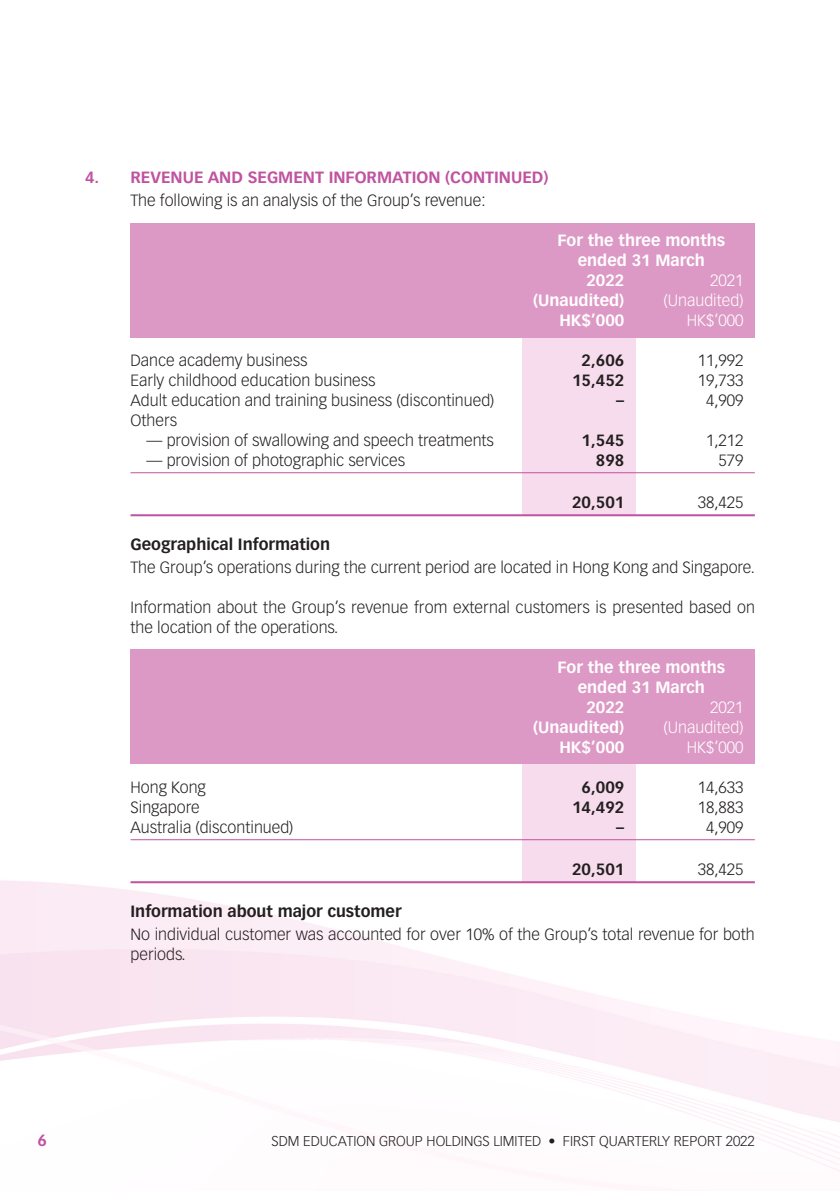
<style>
.page{position:relative;width:840px;height:1191px;background:#fff}
.page>*{position:absolute;margin:0;border:0;box-sizing:border-box;transform-origin:0 0}
.Body_Text{font:300 16px/20px "Vectora LT Std";color:#231f20}
.Table_2_Colume{font:300 16px "Vectora LT Std";color:#231f20}
.Table_2_Colume-2{font:700 16px "Vectora LT Std";color:#fff}
.Subhead_2{font:700 16px "Vectora LT Std";color:#231f20}
.Table_2_Colume-3{font:300 16px "Vectora LT Std";color:#fff}
.Table_2_Colume-4{font:700 16px "Vectora LT Std";color:#231f20}
.Subhead_1{font:700 16px "Vectora LT Std";color:#c053a0}
.t1{font:300 14px "Vectora LT Std";color:#231f20}
</style>
<div class="page">
<img style="left:0;top:264px;width:838px;height:907px">
<div style="left:522px;top:684px;width:113px;height:198px;background:#f6dcec"></div>
<div style="left:130px;top:649px;width:624px;height:114px;background:#dd99c5"></div>
<div style="left:522px;top:313px;width:113px;height:203px;background:#f6dcec"></div>
<div style="left:130px;top:223px;width:624px;height:114px;background:#dd99c5"></div>
<hr style="left:130px;top:472px;width:624px;height:1px;background:#c053a0">
<hr style="left:130px;top:514px;width:624px;height:2px;background:#c053a0">
<hr style="left:130px;top:839px;width:624px;height:1px;background:#c053a0">
<hr style="left:130px;top:881px;width:624px;height:2px;background:#c053a0">
<p class="Subhead_1" style="left:85px;top:168px;width:464px">4. REVENUE AND SEGMENT INFORMATION (CONTINUED)</p>
<p class="Body_Text" style="left:130px;top:191px;width:356px">The following is an analysis of the Group’s revenue:</p>
<p class="Table_2_Colume-2" style="left:557px;top:231px;width:169px">For the three months</p>
<p class="Table_2_Colume-2" style="left:577px;top:251px;width:129px">ended 31 March</p>
<p class="Table_2_Colume-2" style="left:586px;top:271px;width:39px">2022</p>
<p class="Table_2_Colume-3" style="left:709px;top:271px;width:35px">2021</p>
<p class="Table_2_Colume-2" style="left:533px;top:291px;width:92px">(Unaudited)</p>
<p class="Table_2_Colume-3" style="left:663px;top:291px;width:81px">(Unaudited)</p>
<p class="Table_2_Colume-2" style="left:559px;top:311px;width:66px">HK$’000</p>
<p class="Table_2_Colume-3" style="left:686px;top:311px;width:58px">HK$’000</p>
<p class="Table_2_Colume" style="left:130px;top:351px;width:178px">Dance academy business</p>
<p class="Table_2_Colume-4" style="left:581px;top:351px;width:44px">2,606</p>
<p class="Table_2_Colume" style="left:697px;top:351px;width:47px">11,992</p>
<p class="Table_2_Colume" style="left:130px;top:371px;width:246px">Early childhood education business</p>
<p class="Table_2_Colume-4" style="left:572px;top:371px;width:54px">15,452</p>
<p class="Table_2_Colume" style="left:697px;top:371px;width:47px">19,733</p>
<p class="Table_2_Colume" style="left:130px;top:391px;width:365px">Adult education and training business (discontinued)</p>
<p class="Table_2_Colume-4" style="left:616px;top:391px;width:9px">–</p>
<p class="Table_2_Colume" style="left:705px;top:391px;width:39px">4,909</p>
<p class="Table_2_Colume" style="left:130px;top:411px;width:48px">Others</p>
<p class="Table_2_Colume" style="left:146px;top:431px;width:349px">— provision of swallowing and speech treatments</p>
<p class="Table_2_Colume-4" style="left:581px;top:431px;width:44px">1,545</p>
<p class="Table_2_Colume" style="left:705px;top:431px;width:39px">1,212</p>
<p class="Table_2_Colume" style="left:146px;top:451px;width:260px">— provision of photographic services</p>
<p class="Table_2_Colume-4" style="left:595px;top:451px;width:30px">898</p>
<p class="Table_2_Colume" style="left:718px;top:451px;width:26px">579</p>
<p class="Table_2_Colume-4" style="left:572px;top:493px;width:54px">20,501</p>
<p class="Table_2_Colume" style="left:697px;top:493px;width:47px">38,425</p>
<p class="Subhead_2" style="left:130px;top:535px;width:201px">Geographical Information</p>
<p class="Body_Text" style="left:130px;top:558px;width:625px">The Group’s operations during the current period are located in Hong Kong and Singapore.</p>
<p class="Body_Text" style="left:130px;top:598px;width:625px">Information about the Group’s revenue from external customers is presented based on the location of the operations.</p>
<p class="Table_2_Colume-2" style="left:557px;top:658px;width:169px">For the three months</p>
<p class="Table_2_Colume-2" style="left:577px;top:678px;width:129px">ended 31 March</p>
<p class="Table_2_Colume-2" style="left:586px;top:698px;width:39px">2022</p>
<p class="Table_2_Colume-3" style="left:709px;top:698px;width:35px">2021</p>
<p class="Table_2_Colume-2" style="left:533px;top:718px;width:92px">(Unaudited)</p>
<p class="Table_2_Colume-3" style="left:663px;top:718px;width:81px">(Unaudited)</p>
<p class="Table_2_Colume-2" style="left:559px;top:738px;width:66px">HK$’000</p>
<p class="Table_2_Colume-3" style="left:686px;top:738px;width:58px">HK$’000</p>
<p class="Table_2_Colume" style="left:130px;top:778px;width:77px">Hong Kong</p>
<p class="Table_2_Colume-4" style="left:581px;top:778px;width:44px">6,009</p>
<p class="Table_2_Colume" style="left:697px;top:778px;width:47px">14,633</p>
<p class="Table_2_Colume" style="left:130px;top:798px;width:71px">Singapore</p>
<p class="Table_2_Colume-4" style="left:572px;top:798px;width:54px">14,492</p>
<p class="Table_2_Colume" style="left:697px;top:798px;width:47px">18,883</p>
<p class="Table_2_Colume" style="left:130px;top:818px;width:164px">Australia (discontinued)</p>
<p class="Table_2_Colume-4" style="left:616px;top:818px;width:9px">–</p>
<p class="Table_2_Colume" style="left:705px;top:818px;width:39px">4,909</p>
<p class="Table_2_Colume-4" style="left:572px;top:860px;width:54px">20,501</p>
<p class="Table_2_Colume" style="left:697px;top:860px;width:47px">38,425</p>
<p class="Subhead_2" style="left:130px;top:902px;width:272px">Information about major customer</p>
<p class="Body_Text" style="left:130px;top:924px;width:625px">No individual customer was accounted for over 10% of the Group’s total revenue for both periods.</p>
<p class="Subhead_1" style="left:37px;top:1130px;width:11px">6</p>
<p class="t1" style="left:271px;top:1133px;width:484px">SDM EDUCATION GROUP HOLDINGS LIMITED • FIRST QUARTERLY REPORT 2022</p>
</div>
